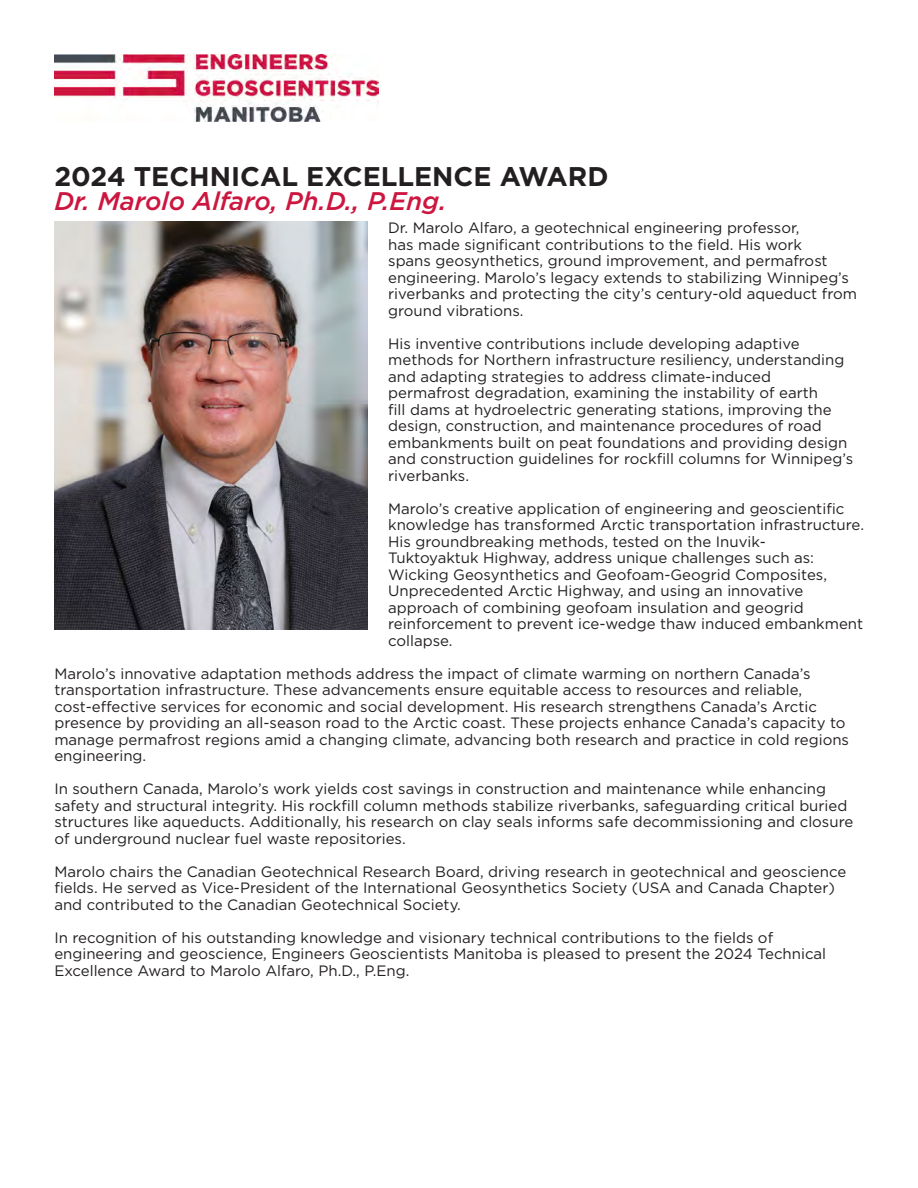
<style>
.page{position:relative;width:918px;height:1188px;background:#fff}
.page>*{position:absolute;margin:0;border:0;box-sizing:border-box;transform-origin:0 0}
.t1{font:700 27px "Gotham";color:#231f20}
.t2{font:italic 500 25.5px "Gotham";color:#cd163f}
.t3{font:15px/16.5px "Gotham";color:#231f20}
</style>
<div class="page">
<img style="left:54px;top:54px;width:325px;height:68px">
<img style="left:54px;top:222px;width:313px;height:408px">
<p class="t1" style="left:54px;top:158px;width:556px">2024 TECHNICAL EXCELLENCE AWARD</p>
<p class="t2" style="left:54px;top:185px;width:394px">Dr. Marolo Alfaro, Ph.D., P.Eng.</p>
<p class="t3" style="left:388px;top:220px;width:470px">Dr. Marolo Alfaro, a geotechnical engineering professor,<br>has made significant contributions to the field. His work<br>spans geosynthetics, ground improvement, and permafrost engineering. Marolo’s legacy extends to stabilizing Winnipeg’s riverbanks and protecting the city’s century-old aqueduct from ground vibrations.</p>
<p class="t3" style="left:388px;top:335px;width:466px">His inventive contributions include developing adaptive methods for Northern infrastructure resiliency, understanding and adapting strategies to address climate-induced permafrost degradation, examining the instability of earth<br>fill dams at hydroelectric generating stations, improving the design, construction, and maintenance procedures of road embankments built on peat foundations and providing design and construction guidelines for rockfill columns for Winnipeg’s riverbanks.</p>
<p class="t3" style="left:388px;top:500px;width:477px">Marolo’s creative application of engineering and geoscientific knowledge has transformed Arctic transportation infrastructure.<br>His groundbreaking methods, tested on the Inuvik-<br>Tuktoyaktuk Highway, address unique challenges such as:<br>Wicking Geosynthetics and Geofoam-Geogrid Composites, Unprecedented Arctic Highway, and using an innovative approach of combining geofoam insulation and geogrid reinforcement to prevent ice-wedge thaw induced embankment collapse.</p>
<p class="t3" style="left:54px;top:665px;width:796px">Marolo’s innovative adaptation methods address the impact of climate warming on northern Canada’s transportation infrastructure. These advancements ensure equitable access to resources and reliable, cost-effective services for economic and social development. His research strengthens Canada’s Arctic presence by providing an all-season road to the Arctic coast. These projects enhance Canada’s capacity to manage permafrost regions amid a changing climate, advancing both research and practice in cold regions engineering.</p>
<p class="t3" style="left:54px;top:781px;width:800px">In southern Canada, Marolo’s work yields cost savings in construction and maintenance while enhancing safety and structural integrity. His rockfill column methods stabilize riverbanks, safeguarding critical buried structures like aqueducts. Additionally, his research on clay seals informs safe decommissioning and closure of underground nuclear fuel waste repositories.</p>
<p class="t3" style="left:54px;top:863px;width:793px">Marolo chairs the Canadian Geotechnical Research Board, driving research in geotechnical and geoscience fields. He served as Vice-President of the International Geosynthetics Society (USA and Canada Chapter) and contributed to the Canadian Geotechnical Society.</p>
<p class="t3" style="left:54px;top:929px;width:773px">In recognition of his outstanding knowledge and visionary technical contributions to the fields of engineering and geoscience, Engineers Geoscientists Manitoba is pleased to present the 2024 Technical<br>Excellence Award to Marolo Alfaro, Ph.D., P.Eng.</p>
</div>
